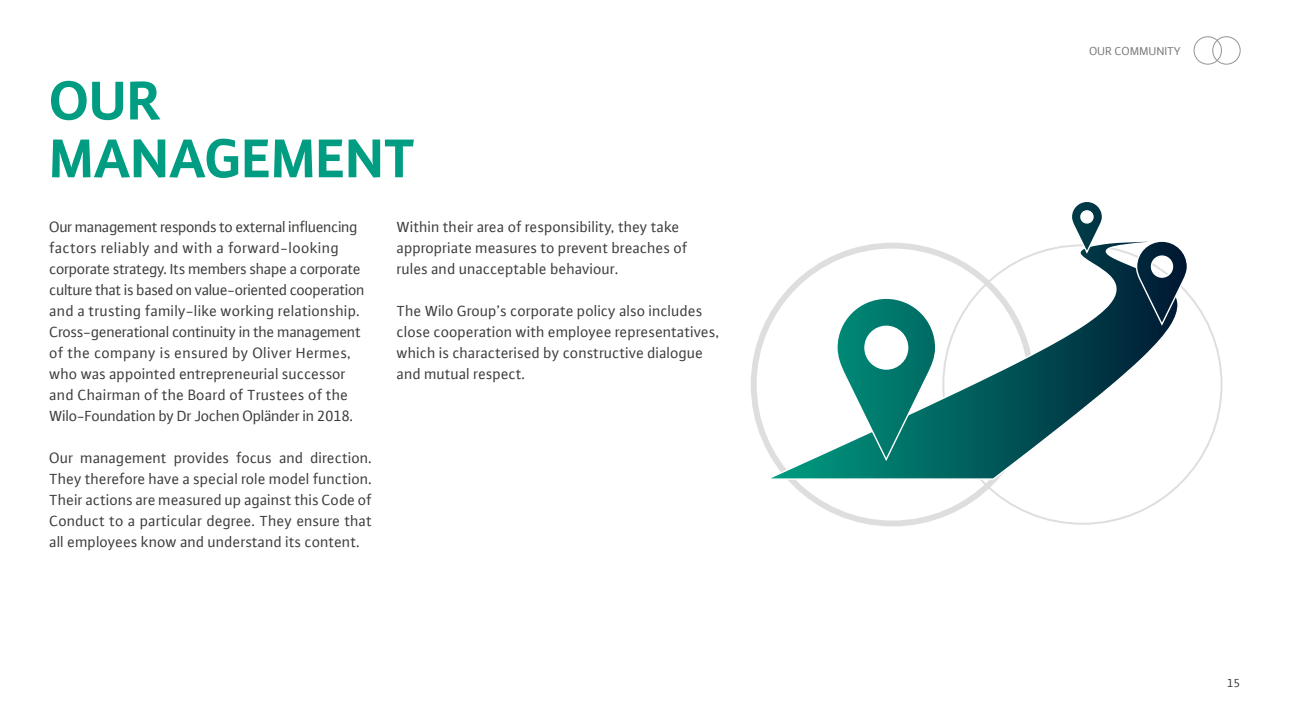
<style>
.page{position:relative;width:1290px;height:725px;background:#fff}
.page>*{position:absolute;margin:0;border:0;box-sizing:border-box;transform-origin:0 0}
.t1{font:700 57.75px/57.8px "WILO Plus FM";color:#009d82}
.t2{font:15.75px/21px "WILO Plus FM";color:#3b3b3a}
.t3{font:15.75px/21px "WILO Plus FM";letter-spacing:-.02em;color:#3b3b3a}
.t4{font:12.25px "WILO Plus FM";color:#797979}
.t5{font:12.25px "WILO Plus FM";color:#3b3b3a}
</style>
<div class="page">
<svg style="left:765px;top:242px;width:404px;height:238px"></svg>
<svg style="left:835px;top:297px;width:102px;height:165px"></svg>
<svg style="left:1070px;top:202px;width:34px;height:53px"></svg>
<svg style="left:1135px;top:241px;width:54px;height:86px"></svg>
<div style="left:1193px;top:36px;width:29px;height:29px;border:1px solid #949494;border-radius:50%"></div>
<div style="left:1212px;top:36px;width:28px;height:28px;border:1px solid #949494;border-radius:50%"></div>
<h1 class="t1" style="left:50px;top:69px;width:367px">OUR<br>MANAGEMENT</h1>
<p class="t3" style="left:50px;top:216px;width:317px">Our management responds to external influencing factors reliably and with a forward-looking corporate strategy. Its members shape a corporate culture that is based on value-oriented cooperation and a trusting family-like working relationship.<br>Cross-generational continuity in the management of the company is ensured by Oliver Hermes, who was appointed entrepreneurial successor and Chairman of the Board of Trustees of the Wilo-Foundation by Dr Jochen Opländer in 2018.</p>
<p class="t2" style="left:50px;top:447px;width:324px;text-align:justify">Our management provides focus and direction.<br>They therefore have a special role model function.<br>Their actions are measured up against this Code of Conduct to a particular degree. They ensure that all employees know and understand its content.</p>
<p class="t2" style="left:397px;top:216px;width:292px">Within their area of responsibility, they take appropriate measures to prevent breaches of rules and unacceptable behaviour.</p>
<p class="t2" style="left:397px;top:300px;width:324px">The Wilo Group’s corporate policy also includes close cooperation with employee representatives, which is characterised by constructive dialogue and mutual respect.</p>
<p class="t4" style="left:1089px;top:43px;width:93px">OUR COMMUNITY</p>
<p class="t5" style="left:1227px;top:674px;width:15px">15</p>
</div>
